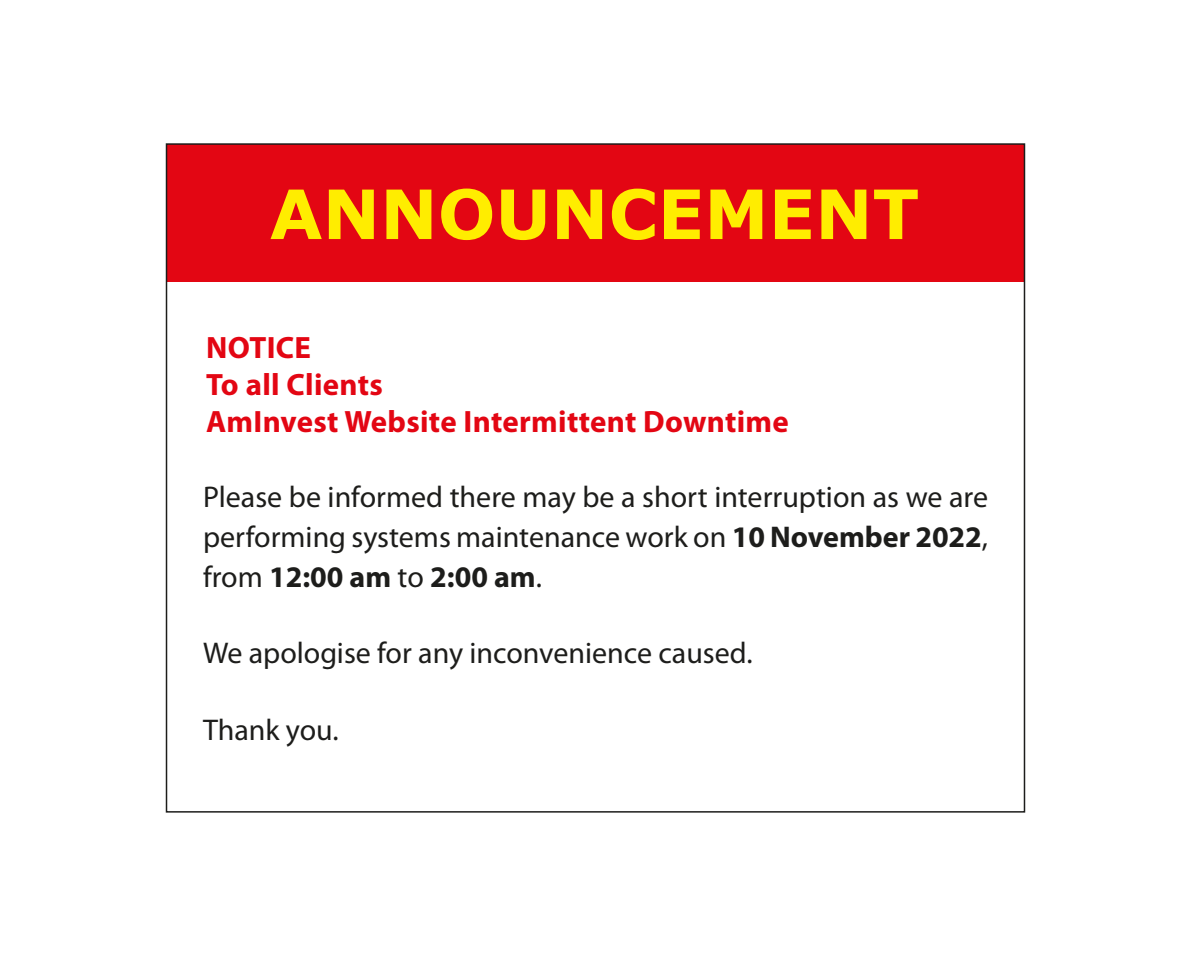
<style>
.page{position:relative;width:1191px;height:966px;background:#fff}
.page>*{position:absolute;margin:0;border:0;box-sizing:border-box;transform-origin:0 0}
.t1{font:700 68px "Verdana";color:#ffed00}
.t2{font:700 31px/37.2px "Myriad Pro";letter-spacing:.01em;color:#e30613}
.t3{font:30px/40px "Myriad Pro";color:#1d1d1b;text-align:justify}
.s1{font-weight:700}
</style>
<div class="page">
<div style="left:166px;top:144px;width:857px;height:137px;background:#e30613"></div>
<h1 class="t1" style="left:270px;top:170px;width:651px">ANNOUNCEMENT</h1>
<p class="t2" style="left:206px;top:327px;width:584px">NOTICE<br>To all Clients<br>AmInvest Website Intermittent Downtime</p>
<p class="t3" style="left:203px;top:477px;width:786px">Please be informed there may be a short interruption as we are performing systems maintenance work on <span class="s1">10 November 2022</span>, from <span class="s1">12:00 am</span> to <span class="s1">2:00 am</span>.</p>
<p class="t3" style="left:203px;top:633px;width:551px">We apologise for any inconvenience caused.</p>
<p class="t3" style="left:203px;top:709px;width:137px">Thank you.</p>
</div>
